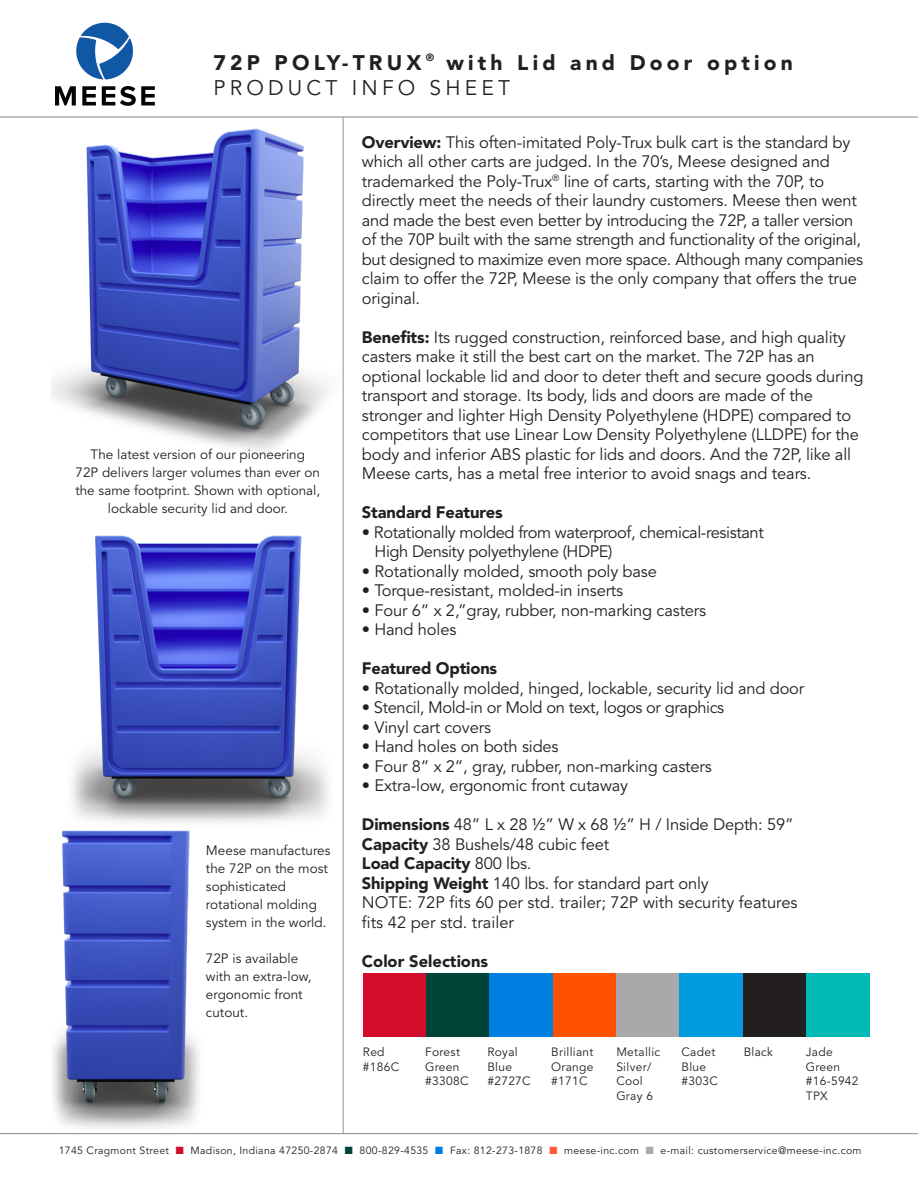
<style>
.page{position:relative;width:918px;height:1188px;background:#fff}
.page>*{position:absolute;margin:0;border:0;box-sizing:border-box;transform-origin:0 0}
.t1{font:900 21px "Avenir";letter-spacing:.2em;color:#231f20}
.t2{font:21px "Avenir";letter-spacing:.2em;color:#231f20}
.t3{font:16.5px/19.5px "Avenir";letter-spacing:-.01em;color:#231f20}
.t4{font:900 16.5px "Avenir";letter-spacing:-.01em;color:#231f20}
.t5{font:13.5px "Avenir";color:#231f20}
.t6{font:12px/14.4px "Avenir";letter-spacing:.025em;color:#231f20}
.t7{font:10.5px "Avenir";letter-spacing:.03em;color:#231f20}
.s1{font-weight:900}
.s2{font-weight:400}
.s3{color:#d30d2b}
.s4{color:#004438}
.s5{color:#007fe1}
.s6{color:#ff5b35}
.s7{color:#a9a8aa}
</style>
<div class="page">
<hr style="left:0;top:1133px;width:918px;height:1px;background:#87898c">
<hr style="left:0;top:117px;width:918px;height:1px;background:#87898c">
<hr style="left:343px;top:117px;width:1px;height:1017px;background:#95979a">
<div style="left:363px;top:974px;width:63px;height:63px;background:#d30d2b"></div>
<div style="left:426px;top:974px;width:64px;height:63px;background:#004438"></div>
<div style="left:490px;top:974px;width:63px;height:63px;background:#007fe1"></div>
<div style="left:553px;top:974px;width:63px;height:63px;background:#ff5000"></div>
<div style="left:616px;top:974px;width:64px;height:63px;background:#a9a8aa"></div>
<div style="left:680px;top:974px;width:63px;height:63px;background:#009bde"></div>
<div style="left:743px;top:974px;width:63px;height:63px;background:#231f20"></div>
<div style="left:806px;top:974px;width:64px;height:63px;background:#00bbb5"></div>
<img style="left:51px;top:120px;width:293px;height:347px">
<img style="left:72px;top:533px;width:272px;height:312px">
<img style="left:53px;top:825px;width:251px;height:303px">
<svg style="left:55px;top:86px;width:21px;height:20px"></svg>
<svg style="left:82px;top:86px;width:14px;height:20px"></svg>
<svg style="left:102px;top:86px;width:53px;height:20px"></svg>
<svg style="left:76px;top:23px;width:57px;height:56px"></svg>
<p class="t1" style="left:213px;top:50px;width:581px">72P POLY-TRUX <sup>®</sup> with Lid and Door option</p>
<p class="t2" style="left:213px;top:76px;width:298px">PRODUCT INFO SHEET</p>
<p class="t3" style="left:362px;top:133px;width:503px"><span class="s1">Overview:</span> This often-imitated Poly-Trux bulk cart is the standard by which all other carts are judged. In the 70’s, Meese designed and trademarked the Poly-Trux<sup>®</sup> line of carts, starting with the 70P, to directly meet the needs of their laundry customers. Meese then went and made the best even better by introducing the 72P, a taller version of the 70P built with the same strength and functionality of the original, but designed to maximize even more space. Although many companies claim to offer the 72P, Meese is the only company that offers the true original.</p>
<p class="t3" style="left:362px;top:328px;width:485px"><span class="s1">Benefits:</span> Its rugged construction, reinforced base, and high quality casters make it still the best cart on the market. The 72P has an</p>
<p class="t3" style="left:362px;top:367px;width:503px">optional lockable lid and door to deter theft and secure goods during transport and storage. Its body, lids and doors are made of the</p>
<p class="t3" style="left:362px;top:406px;width:499px">stronger and lighter High Density Polyethylene (HDPE) compared to competitors that use Linear Low Density Polyethylene (LLDPE) for the body and inferior ABS plastic for lids and doors. And the 72P, like all Meese carts, has a metal free interior to avoid snags and tears.</p>
<p class="t4" style="left:362px;top:502px;width:142px">Standard Features</p>
<p class="t3" style="left:362px;top:523px;width:403px">• Rotationally molded from waterproof, chemical-resistant</p>
<p class="t3" style="left:375px;top:542px;width:240px">High Density polyethylene (HDPE)</p>
<p class="t3" style="left:362px;top:562px;width:297px">• Rotationally molded, smooth poly base</p>
<p class="t3" style="left:362px;top:581px;width:263px">• Torque-resistant, molded-in inserts</p>
<p class="t3" style="left:362px;top:601px;width:346px">• Four 6” x 2,”gray, rubber, non-marking casters</p>
<p class="t3" style="left:362px;top:620px;width:96px">• Hand holes</p>
<p class="t4" style="left:362px;top:658px;width:137px">Featured Options</p>
<p class="t3" style="left:362px;top:679px;width:444px">• Rotationally molded, hinged, lockable, security lid and door</p>
<p class="t3" style="left:362px;top:698px;width:364px">• Stencil, Mold-in or Mold on text, logos or graphics</p>
<p class="t3" style="left:362px;top:718px;width:131px">• Vinyl cart covers</p>
<p class="t3" style="left:362px;top:737px;width:198px">• Hand holes on both sides</p>
<p class="t3" style="left:362px;top:757px;width:351px">• Four 8” x 2”, gray, rubber, non-marking casters</p>
<p class="t3" style="left:362px;top:776px;width:268px">• Extra-low, ergonomic front cutaway</p>
<p class="t3" style="left:362px;top:815px;width:433px"><span class="s1">Dimensions</span> 48” L x 28 ½” W x 68 ½” H / Inside Depth: 59”</p>
<p class="t3" style="left:362px;top:835px;width:249px"><span class="s1">Capacity</span> 38 Bushels/48 cubic feet</p>
<p class="t4" style="left:362px;top:853px;width:171px">Load Capacity <span class="s2">800 lbs.</span></p>
<p class="t3" style="left:362px;top:874px;width:348px"><span class="s1">Shipping Weight</span> 140 lbs. for standard part only</p>
<p class="t3" style="left:362px;top:893px;width:437px">NOTE: 72P fits 60 per std. trailer; 72P with security features</p>
<p class="t3" style="left:362px;top:913px;width:154px">fits 42 per std. trailer</p>
<p class="t4" style="left:362px;top:951px;width:128px">Color Selections</p>
<p class="t5" style="left:91px;top:446px;width:216px">The latest version of our pioneering</p>
<p class="t5" style="left:76px;top:464px;width:246px">72P delivers larger volumes than ever on</p>
<p class="t5" style="left:75px;top:482px;width:246px">the same footprint. Shown with optional,</p>
<p class="t5" style="left:108px;top:500px;width:181px">lockable security lid and door.</p>
<p class="t5" style="left:206px;top:843px;width:126px">Meese manufactures</p>
<p class="t5" style="left:206px;top:861px;width:124px">the 72P on the most</p>
<p class="t5" style="left:206px;top:879px;width:81px">sophisticated</p>
<p class="t5" style="left:206px;top:897px;width:112px">rotational molding</p>
<p class="t5" style="left:206px;top:915px;width:122px">system in the world.</p>
<p class="t5" style="left:206px;top:951px;width:94px">72P is available</p>
<p class="t5" style="left:206px;top:969px;width:107px">with an extra-low,</p>
<p class="t5" style="left:206px;top:987px;width:98px">ergonomic front</p>
<p class="t5" style="left:206px;top:1005px;width:44px">cutout.</p>
<p class="t6" style="left:363px;top:1045px;width:23px">Red</p>
<p class="t6" style="left:363px;top:1060px;width:38px">#186C</p>
<p class="t6" style="left:425px;top:1045px;width:36px">Forest</p>
<p class="t6" style="left:425px;top:1060px;width:36px">Green</p>
<p class="t6" style="left:425px;top:1074px;width:45px">#3308C</p>
<p class="t6" style="left:487px;top:1045px;width:32px">Royal</p>
<p class="t6" style="left:487px;top:1060px;width:26px">Blue</p>
<p class="t6" style="left:487px;top:1074px;width:45px">#2727C</p>
<p class="t6" style="left:551px;top:1045px;width:44px">Brilliant</p>
<p class="t6" style="left:551px;top:1060px;width:44px">Orange</p>
<p class="t6" style="left:551px;top:1074px;width:38px">#171C</p>
<p class="t6" style="left:616px;top:1045px;width:46px">Metallic</p>
<p class="t6" style="left:616px;top:1060px;width:37px">Silver/</p>
<p class="t6" style="left:616px;top:1074px;width:28px">Cool</p>
<p class="t6" style="left:616px;top:1089px;width:38px">Gray 6</p>
<p class="t6" style="left:682px;top:1045px;width:35px">Cadet</p>
<p class="t6" style="left:682px;top:1060px;width:26px">Blue</p>
<p class="t6" style="left:682px;top:1074px;width:38px">#303C</p>
<p class="t6" style="left:744px;top:1045px;width:31px">Black</p>
<p class="t6" style="left:806px;top:1045px;width:28px">Jade</p>
<p class="t6" style="left:806px;top:1060px;width:36px">Green</p>
<p class="t6" style="left:806px;top:1074px;width:54px">#16-5942<br>TPX</p>
<p class="t7" style="left:59px;top:1144px;width:804px">1745 Cragmont Street <span class="s3">■</span> Madison, Indiana 47250-2874 <span class="s4">■</span> 800-829-4535 <span class="s5">■</span> Fax: 812-273-1878 <span class="s6">■</span> meese-inc.com <span class="s7">■</span> e-mail: customerservice@meese-inc.com</p>
</div>
